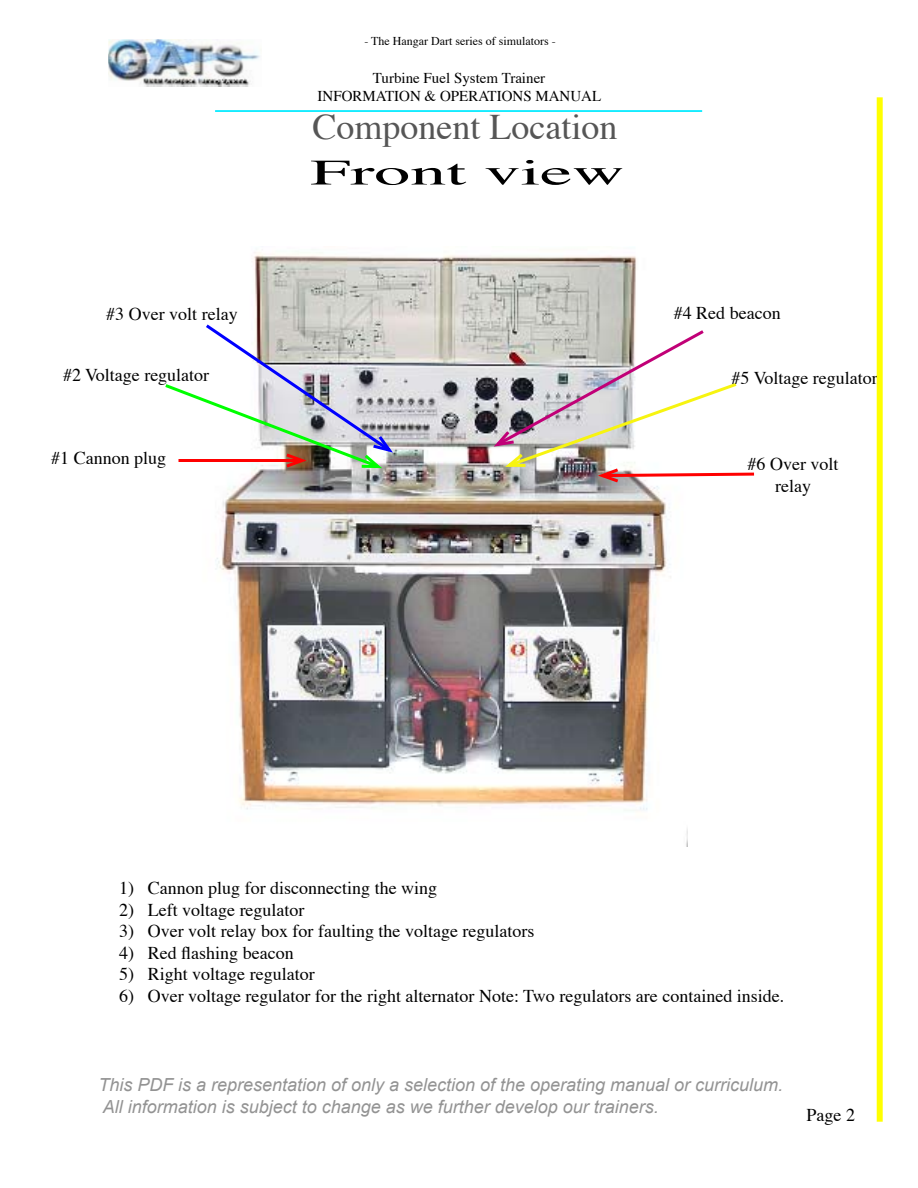
<style>
.page{position:relative;width:918px;height:1188px;background:#fff}
.page>*{position:absolute;margin:0;border:0;box-sizing:border-box;transform-origin:0 0}
.t1{font:36px "Times";color:#565656}
.t2{font:36px "Times";color:#000;scale:2 1}
.Body_text{font:18px "Times";color:#000}
.t3{font:italic 18px "Arial";color:#939393}
.t4{font:15px "Times";color:#000}
.t5{font:12px "Times";color:#000}
</style>
<div class="page">
<img style="left:215px;top:252px;width:473px;height:595px">
<svg style="left:165px;top:322px;width:232px;height:148px"></svg>
<img style="left:490px;top:327px;width:265px;height:158px">
<div style="left:877px;top:97px;width:6px;height:1025px;background:#ff0"></div>
<hr style="left:215px;top:110px;width:487px;height:2px;background:#00ecff">
<img style="left:108px;top:39px;width:152px;height:48px">
<p class="t5" style="left:364px;top:33px;width:193px">- The Hangar Dart series of simulators -</p>
<p class="t4" style="left:373px;top:69px;width:174px">Turbine Fuel System Trainer</p>
<p class="t4" style="left:318px;top:87px;width:285px">INFORMATION &amp; OPERATIONS MANUAL</p>
<p class="t1" style="left:313px;top:104px;width:306px">Component Location</p>
<p class="Body_text" style="left:106px;top:303px;width:133px">#3 Over volt relay</p>
<p class="Body_text" style="left:63px;top:364px;width:148px">#2 Voltage regulator</p>
<p class="Body_text" style="left:51px;top:446px;width:117px">#1 Cannon plug</p>
<p class="t2" style="left:310px;top:150px;width:158px">Front view</p>
<p class="Body_text" style="left:674px;top:302px;width:108px">#4 Red beacon</p>
<p class="Body_text" style="left:732px;top:367px;width:148px">#5 Voltage regulator</p>
<p class="Body_text" style="left:748px;top:453px;width:92px">#6 Over volt</p>
<p class="Body_text" style="left:775px;top:474px;width:37px">relay</p>
<p class="Body_text" style="left:119px;top:877px;width:319px">1) Cannon plug for disconnecting the wing</p>
<p class="Body_text" style="left:119px;top:898px;width:187px">2) Left voltage regulator</p>
<p class="Body_text" style="left:119px;top:920px;width:417px">3) Over volt relay box for faulting the voltage regulators</p>
<p class="Body_text" style="left:119px;top:941px;width:176px">4) Red flashing beacon</p>
<p class="Body_text" style="left:119px;top:963px;width:197px">5) Right voltage regulator</p>
<p class="Body_text" style="left:119px;top:985px;width:667px">6) Over voltage regulator for the right alternator Note: Two regulators are contained inside.</p>
<p class="t3" style="left:98px;top:1075px;width:686px">This PDF is a representation of only a selection of the operating manual or curriculum.</p>
<p class="t3" style="left:103px;top:1096px;width:558px">All information is subject to change as we further develop our trainers.</p>
<p class="Body_text" style="left:807px;top:1103px;width:50px">Page 2</p>
</div>
